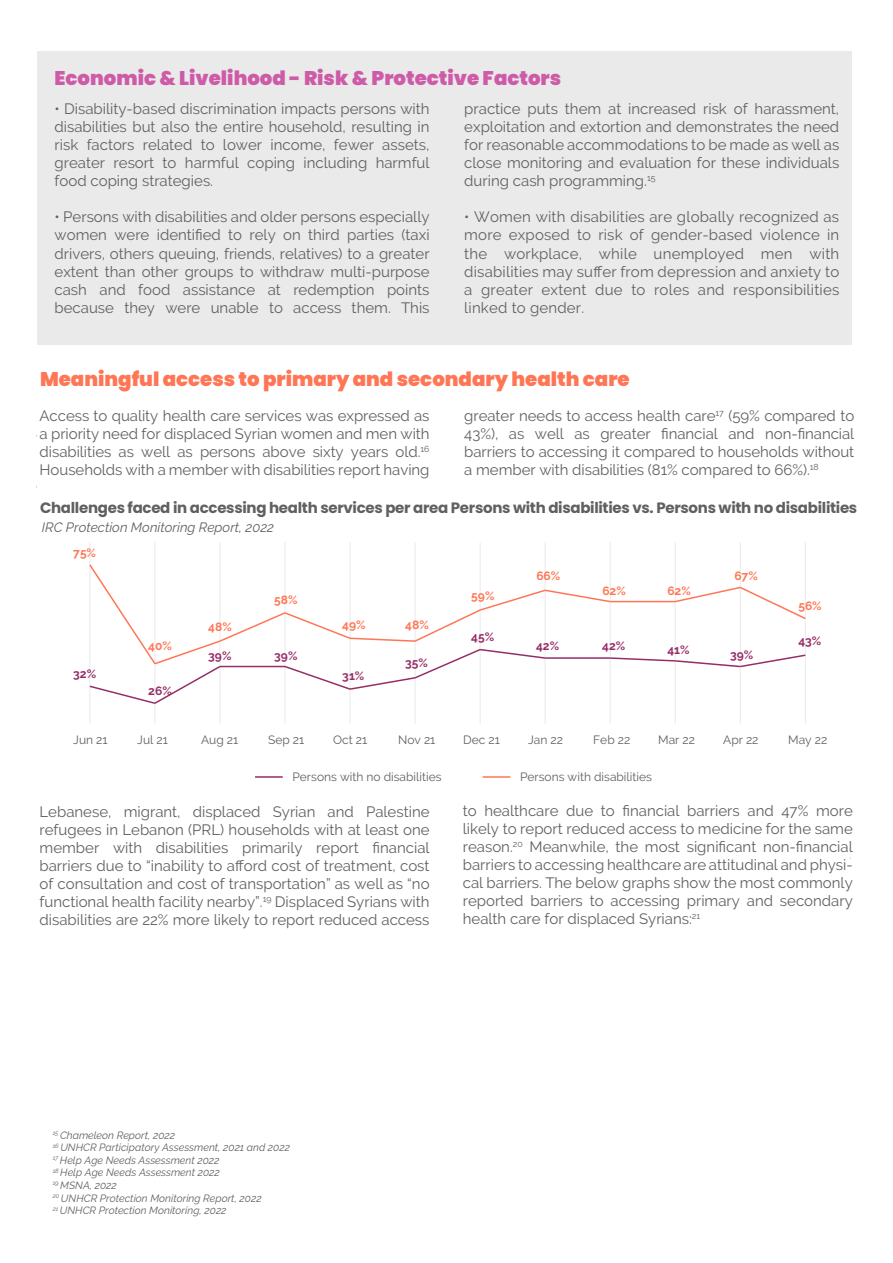
<style>
.page{position:relative;width:893px;height:1263px;background:#fff}
.page>*{position:absolute;margin:0;border:0;box-sizing:border-box;transform-origin:0 0}
.t1{font:900 19.8px "Poppins";color:#ff7655}
.t2{font:900 19.8px "Poppins";color:#ce5ba8}
.t3{font:15px/18px "Raleway";color:#606060;text-align:justify}
.t4{font:700 15px "Poppins";letter-spacing:-.02em;color:#606060}
.t5{font:italic 13.5px "Raleway";color:#606060}
.t6{font:12px "Raleway";color:#606060}
.t7{font:700 12px "Raleway";color:#ff7655}
.t8{font:700 12px "Raleway";color:#962d67}
.t9{font:italic 10.5px/12.6px "Raleway";color:#606060}
</style>
<div class="page">
<hr style="left:89px;top:542px;width:1px;height:182px;background:#eaeaea">
<hr style="left:155px;top:542px;width:1px;height:182px;background:#eaeaea">
<hr style="left:220px;top:542px;width:1px;height:182px;background:#eaeaea">
<hr style="left:285px;top:542px;width:1px;height:182px;background:#eaeaea">
<hr style="left:350px;top:542px;width:1px;height:182px;background:#eaeaea">
<hr style="left:415px;top:542px;width:1px;height:182px;background:#eaeaea">
<hr style="left:480px;top:542px;width:1px;height:182px;background:#eaeaea">
<hr style="left:545px;top:542px;width:1px;height:182px;background:#eaeaea">
<hr style="left:610px;top:542px;width:1px;height:182px;background:#eaeaea">
<hr style="left:675px;top:542px;width:1px;height:182px;background:#eaeaea">
<hr style="left:740px;top:542px;width:1px;height:182px;background:#eaeaea">
<hr style="left:805px;top:542px;width:1px;height:182px;background:#eaeaea">
<div style="left:37px;top:51px;width:815px;height:294px;background:#eaeaea"></div>
<svg style="left:89px;top:563px;width:717px;height:142px"></svg>
<hr style="left:255px;top:776px;width:28px;height:2px;background:#962d67">
<hr style="left:483px;top:776px;width:27px;height:2px;background:#ff7655">
<h1 class="t2" style="left:55px;top:67px;width:508px">Economic &amp; Livelihood - Risk &amp; Protective Factors</h1>
<p class="t3" style="left:55px;top:100px;width:377px">• Disability-based discrimination impacts persons with disabilities but also the entire household, resulting in risk factors related to lower income, fewer assets, greater resort to harmful coping including harmful food coping strategies.</p>
<p class="t3" style="left:55px;top:208px;width:377px">• Persons with disabilities and older persons especially women were identified to rely on third parties (taxi drivers, others queuing, friends, relatives) to a greater extent than other groups to withdraw multi-purpose cash and food assistance at redemption points because they were unable to access them. This</p>
<p class="t3" style="left:464px;top:100px;width:377px">practice puts them at increased risk of harassment, exploitation and extortion and demonstrates the need for reasonable accommodations to be made as well as close monitoring and evaluation for these individuals during cash programming.<sup>15</sup></p>
<p class="t3" style="left:464px;top:208px;width:377px">• Women with disabilities are globally recognized as more exposed to risk of gender-based violence in the workplace, while unemployed men with disabilities may suffer from depression and anxiety to a greater extent due to roles and responsibilities linked to gender.</p>
<h1 class="t1" style="left:40px;top:368px;width:591px">Meaningful access to primary and secondary health care</h1>
<p class="t3" style="left:40px;top:407px;width:392px">Access to quality health care services was expressed as a priority need for displaced Syrian women and men with disabilities as well as persons above sixty years old.<sup>16<br></sup>Households with a member with disabilities report having</p>
<p class="t3" style="left:464px;top:407px;width:392px">greater needs to access health care<sup>17</sup> (59% compared to 43%), as well as greater financial and non-financial barriers to accessing it compared to households without a member with disabilities (81% compared to 66%).<sup>18</sup></p>
<p class="t4" style="left:40px;top:499px;width:819px">Challenges faced in accessing health services per area Persons with disabilities vs. Persons with no disabilities</p>
<p class="t5" style="left:42px;top:519px;width:234px">IRC Protection Monitoring Report, 2022</p>
<p class="t7" style="left:73px;top:546px;width:24px">75%</p>
<p class="t8" style="left:73px;top:667px;width:24px">32%</p>
<p class="t6" style="left:73px;top:732px;width:36px">Jun 21</p>
<p class="t7" style="left:274px;top:593px;width:25px">58%</p>
<p class="t7" style="left:471px;top:589px;width:25px">59%</p>
<p class="t7" style="left:536px;top:569px;width:25px">66%</p>
<p class="t7" style="left:602px;top:583px;width:25px">62%</p>
<p class="t7" style="left:667px;top:583px;width:25px">62%</p>
<p class="t7" style="left:734px;top:569px;width:25px">67%</p>
<p class="t7" style="left:798px;top:599px;width:25px">56%</p>
<p class="t7" style="left:342px;top:618px;width:25px">49%</p>
<p class="t7" style="left:405px;top:618px;width:25px">48%</p>
<p class="t7" style="left:208px;top:620px;width:25px">48%</p>
<p class="t8" style="left:471px;top:630px;width:24px">45%</p>
<p class="t7" style="left:148px;top:638px;width:25px">40%</p>
<p class="t8" style="left:798px;top:634px;width:24px">43%</p>
<p class="t8" style="left:536px;top:638px;width:25px">42%</p>
<p class="t8" style="left:602px;top:638px;width:25px">42%</p>
<p class="t8" style="left:667px;top:643px;width:24px">41%</p>
<p class="t8" style="left:730px;top:648px;width:25px">39%</p>
<p class="t8" style="left:208px;top:649px;width:25px">39%</p>
<p class="t8" style="left:274px;top:649px;width:25px">39%</p>
<p class="t8" style="left:405px;top:655px;width:24px">35%</p>
<p class="t8" style="left:148px;top:684px;width:25px">26%</p>
<p class="t8" style="left:342px;top:669px;width:24px">31%</p>
<p class="t6" style="left:137px;top:732px;width:32px">Jul 21</p>
<p class="t6" style="left:201px;top:732px;width:39px">Aug 21</p>
<p class="t6" style="left:268px;top:732px;width:38px">Sep 21</p>
<p class="t6" style="left:333px;top:732px;width:36px">Oct 21</p>
<p class="t6" style="left:398px;top:732px;width:39px">Nov 21</p>
<p class="t6" style="left:463px;top:732px;width:38px">Dec 21</p>
<p class="t6" style="left:528px;top:732px;width:36px">Jan 22</p>
<p class="t6" style="left:593px;top:732px;width:39px">Feb 22</p>
<p class="t6" style="left:658px;top:732px;width:38px">Mar 22</p>
<p class="t6" style="left:723px;top:732px;width:37px">Apr 22</p>
<p class="t6" style="left:788px;top:732px;width:41px">May 22</p>
<p class="t6" style="left:292px;top:770px;width:151px">Persons with no disabilities</p>
<p class="t6" style="left:520px;top:770px;width:133px">Persons with disabilities</p>
<p class="t3" style="left:40px;top:802px;width:392px">Lebanese, migrant, displaced Syrian and Palestine refugees in Lebanon (PRL) households with at least one member with disabilities primarily report financial barriers due to “inability to afford cost of treatment, cost of consultation and cost of transportation” as well as “no functional health facility nearby”.<sup>19</sup> Displaced Syrians with disabilities are 22% more likely to report reduced access</p>
<p class="t3" style="left:463px;top:802px;width:392px">to healthcare due to financial barriers and 47% more likely to report reduced access to medicine for the same reason.<sup>20</sup> Meanwhile, the most significant non-financial barriers to accessing healthcare are attitudinal and physi&shy;cal barriers. The below graphs show the most commonly reported barriers to accessing primary and secondary health care for displaced Syrians:<sup>21</sup></p>
<p class="t9" style="left:53px;top:1128px;width:239px"><sup>15</sup> Chameleon Report, 2022<br><sup>16</sup> UNHCR Participatory Assessment, 2021 and 2022<br><sup>17</sup> Help Age Needs Assessment 2022<br><sup>18</sup> Help Age Needs Assessment 2022<br><sup>19</sup> MSNA, 2022<br><sup>20</sup> UNHCR Protection Monitoring Report, 2022<br><sup>21</sup> UNHCR Protection Monitoring, 2022</p>
</div>
